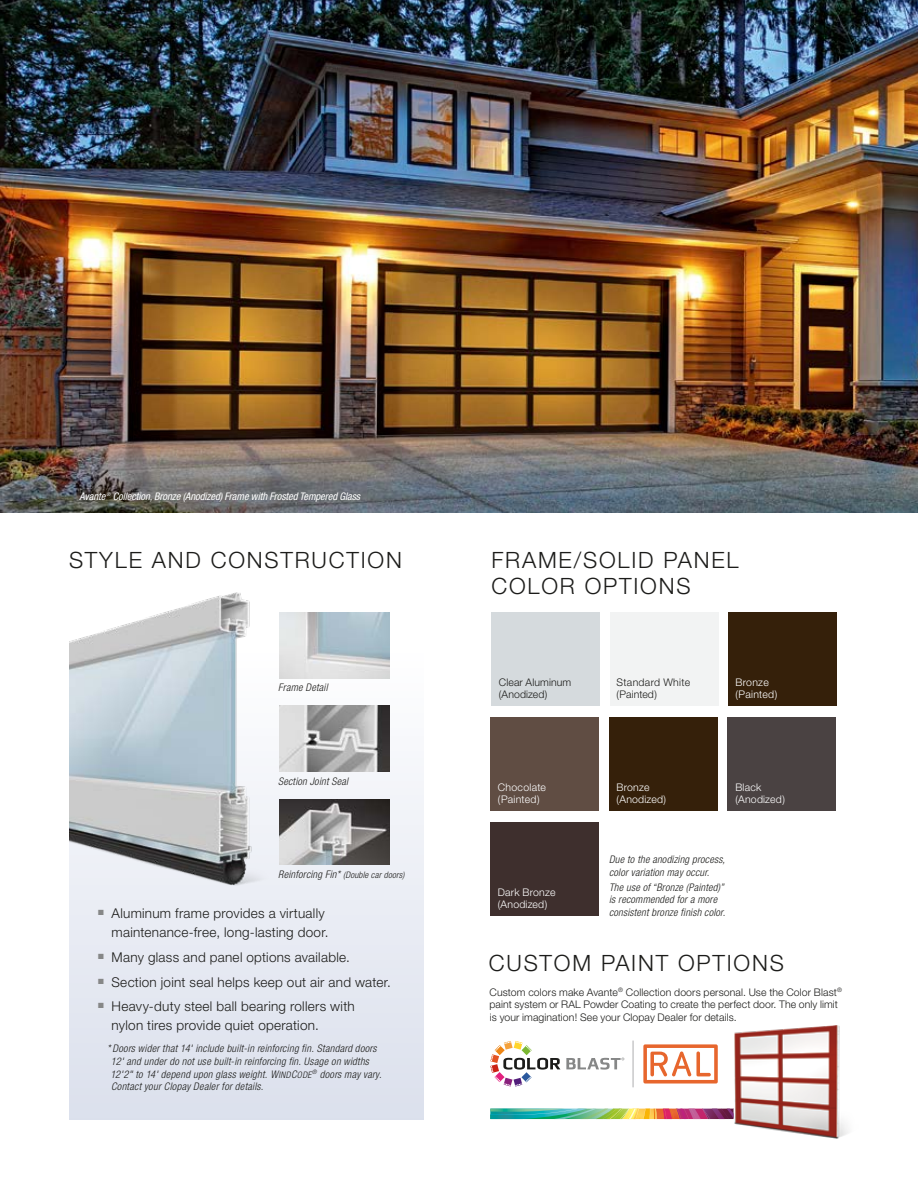
<style>
.page{position:relative;width:918px;height:1188px;background:#fff}
.page>*{position:absolute;margin:0;border:0;box-sizing:border-box;transform-origin:0 0}
.t1{font:300 22.5px/25.5px "Helvetica Neue";letter-spacing:.08em;color:#1c1c1a}
.t2{font:300 13.5px/18.8px "Helvetica Neue";letter-spacing:.02em;color:#1c1c1a;text-align:right}
.t3{font:italic 300 condensed 10.5px/12.6px "Helvetica Neue";letter-spacing:.02em;color:#1c1c1a}
.t4{font:300 10.5px/12px "Helvetica Neue";letter-spacing:.01em;color:#1c1c1a}
.t5{font:300 10.5px/12px "Helvetica Neue";letter-spacing:.02em;color:#fff}
.t6{font:italic condensed 10.5px "Helvetica Neue";letter-spacing:-.01em;color:#fff}
.t7{font:italic 300 condensed 9px "Helvetica Neue";letter-spacing:.02em;color:#1c1c1a}
.s1{font-size:10.5px}
.s2{font-size:9px}
</style>
<div class="page">
<img style="left:0;top:0;width:918px;height:513px">
<div style="left:69px;top:638px;width:354px;height:481px;background:linear-gradient(to bottom,#fdfdfd,#dbe0ec)"></div>
<img style="left:280px;top:613px;width:110px;height:66px">
<img style="left:280px;top:706px;width:110px;height:66px">
<img style="left:280px;top:799px;width:110px;height:66px">
<div style="left:491px;top:613px;width:109px;height:93px;background:#d5dadd"></div>
<div style="left:610px;top:613px;width:108px;height:93px;background:#f2f3f3"></div>
<div style="left:728px;top:613px;width:109px;height:93px;background:#35200a"></div>
<div style="left:490px;top:823px;width:109px;height:93px;background:#3e2f2d"></div>
<div style="left:609px;top:718px;width:109px;height:93px;background:#35200a"></div>
<div style="left:727px;top:718px;width:109px;height:93px;background:#4a4242"></div>
<div style="left:490px;top:718px;width:109px;height:93px;background:#604d43"></div>
<img style="left:69px;top:592px;width:201px;height:293px">
<img style="left:490px;top:1109px;width:244px;height:10px">
<svg style="left:490px;top:1041px;width:70px;height:46px"></svg>
<svg style="left:566px;top:1058px;width:58px;height:12px"></svg>
<hr style="left:632px;top:1041px;width:2px;height:46px;background:#c9c9ca">
<svg style="left:643px;top:1044px;width:75px;height:40px"></svg>
<img style="left:735px;top:1025px;width:113px;height:113px">
<p class="t6" style="left:80px;top:490px;width:282px">Avante <sup>®</sup> Collection, Bronze (Anodized) Frame with Frosted Tempered Glass</p>
<h1 class="t1" style="left:69px;top:547px;width:334px">STYLE AND CONSTRUCTION</h1>
<p class="t3" style="left:278px;top:681px;width:51px">Frame Detail</p>
<p class="t3" style="left:278px;top:775px;width:71px">Section Joint Seal</p>
<p class="t7" style="left:278px;top:870px;width:128px"><span class="s1">Reinforcing Fin*</span> (Double car doors)</p>
<p class="t2" style="left:98px;top:904px;width:232px"><sup>■</sup> Aluminum frame provides a virtually maintenance-free, long-lasting door.</p>
<p class="t2" style="left:98px;top:947px;width:253px"><sup>■</sup> Many glass and panel options available.</p>
<p class="t2" style="left:98px;top:972px;width:294px"><sup>■</sup> Section joint seal helps keep out air and water.</p>
<p class="t2" style="left:112px;top:997px;width:245px;text-align:left;text-indent:-14px"><sup>■</sup> Heavy-duty steel ball bearing rollers with nylon tires provide quiet operation.</p>
<p class="t3" style="left:110px;top:1042px;width:273px;text-indent:-3px">* Doors wider that 14' include built-in reinforcing fin. Standard doors 12' and under do not use built-in reinforcing fin. Usage on widths 12'2" to 14' depend upon glass weight. W<span class="s2">IND</span>C<span class="s2">ODE</span><sup>®</sup> doors may vary.<br>Contact your Clopay Dealer for details.</p>
<h1 class="t1" style="left:491px;top:547px;width:249px">FRAME/SOLID PANEL<br>COLOR OPTIONS</h1>
<p class="t4" style="left:499px;top:676px;width:74px">Clear Aluminum (Anodized)</p>
<p class="t4" style="left:617px;top:676px;width:75px">Standard White (Painted)</p>
<p class="t5" style="left:735px;top:676px;width:43px">Bronze (Painted)</p>
<p class="t5" style="left:498px;top:781px;width:50px">Chocolate (Painted)</p>
<p class="t5" style="left:498px;top:886px;width:59px">Dark Bronze (Anodized)</p>
<p class="t5" style="left:617px;top:781px;width:51px">Bronze (Anodized)</p>
<p class="t5" style="left:735px;top:781px;width:51px">Black (Anodized)</p>
<p class="t3" style="left:609px;top:853px;width:118px">Due to the anodizing process, color variation may occur.</p>
<p class="t3" style="left:609px;top:880px;width:118px">The use of “Bronze (Painted)” is recommended for a more consistent bronze finish color.</p>
<h1 class="t1" style="left:489px;top:950px;width:297px">CUSTOM PAINT OPTIONS</h1>
<p class="t4" style="left:490px;top:985px;width:354px;line-height:12.6px">Custom colors make Avante<sup>®</sup> Collection doors personal. Use the Color Blast<sup>® </sup>paint system or RAL Powder Coating to create the perfect door. The only limit is your imagination! See your Clopay Dealer for details.</p>
</div>
